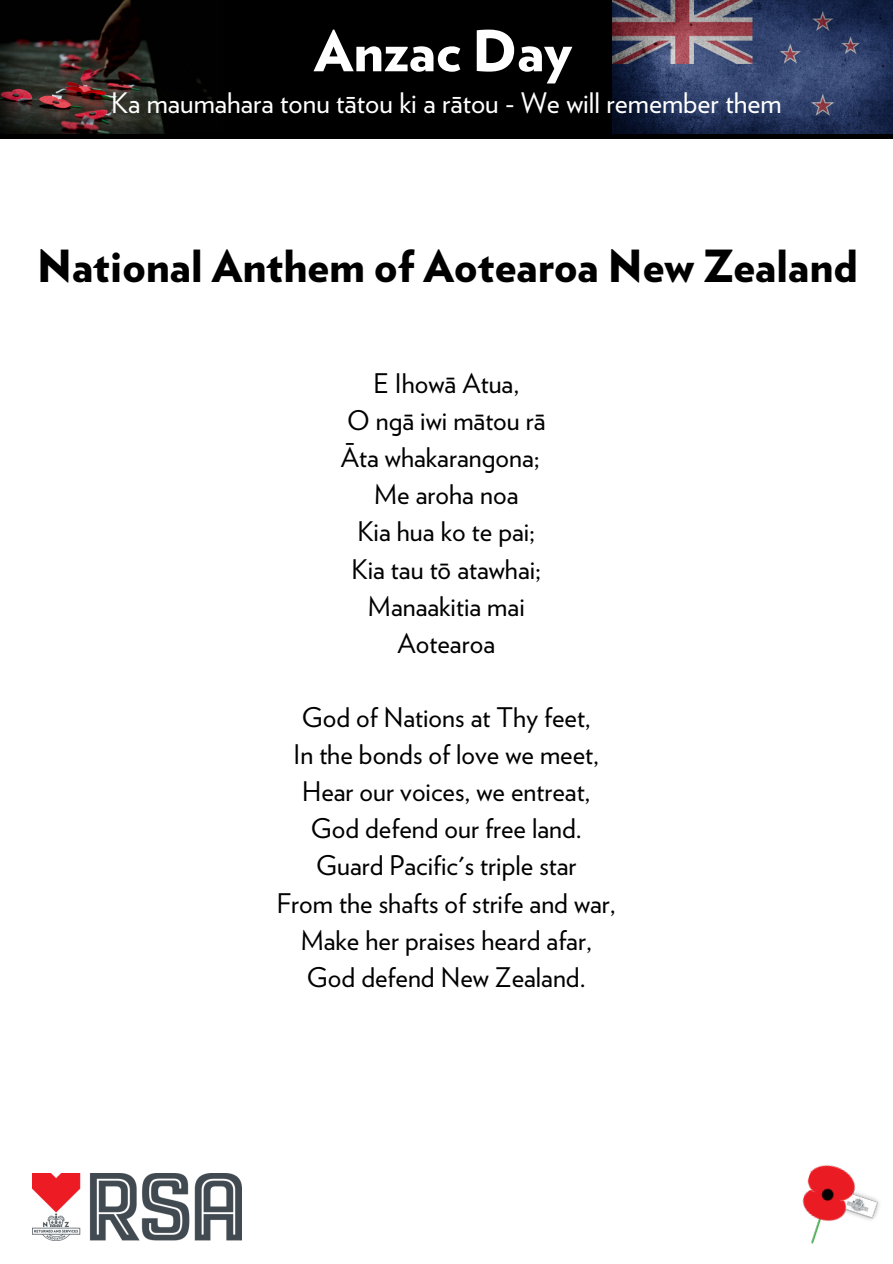
<style>
.page{position:relative;width:893px;height:1264px;background:#fff}
.page>*{position:absolute;margin:0;border:0;box-sizing:border-box;transform-origin:0 0}
.t1{font:900 56.4px "Verlag";color:#fff}
.t2{font:900 44.25px "Verlag";color:#000}
.t3{font:28.2px "Verlag";color:#fff}
.t4{font:27px/37px "Verlag";color:#000;text-align:center}
</style>
<div class="page">
<div style="left:0;top:0;width:892px;height:138px;background:#000"></div>
<img style="left:802px;top:1165px;width:78px;height:79px">
<img style="left:612px;top:0;width:280px;height:134px">
<img style="left:32px;top:1173px;width:209px;height:67px">
<img style="left:0;top:0;width:221px;height:134px">
<h1 class="t1" style="left:314px;top:26px;width:259px">Anzac Day</h1>
<p class="t3" style="left:111px;top:91px;width:672px">Ka maumahara tonu tātou ki a rātou - We will remember them</p>
<h2 class="t2" style="left:37px;top:247px;width:822px">National Anthem of Aotearoa New Zealand</h2>
<p class="t4" style="left:341px;top:366px;width:206px">E Ihowā Atua,<br>O ngā iwi mātou rā<br>Āta whakarangona;<br>Me aroha noa<br>Kia hua ko te pai;<br>Kia tau tō atawhai;<br>Manaakitia mai<br>Aotearoa</p>
<p class="t4" style="left:277px;top:700px;width:340px">God of Nations at Thy feet,<br>In the bonds of love we meet,<br>Hear our voices, we entreat,<br>God defend our free land.<br>Guard Pacific's triple star<br>From the shafts of strife and war,<br>Make her praises heard afar,<br>God defend New Zealand.</p>
</div>
